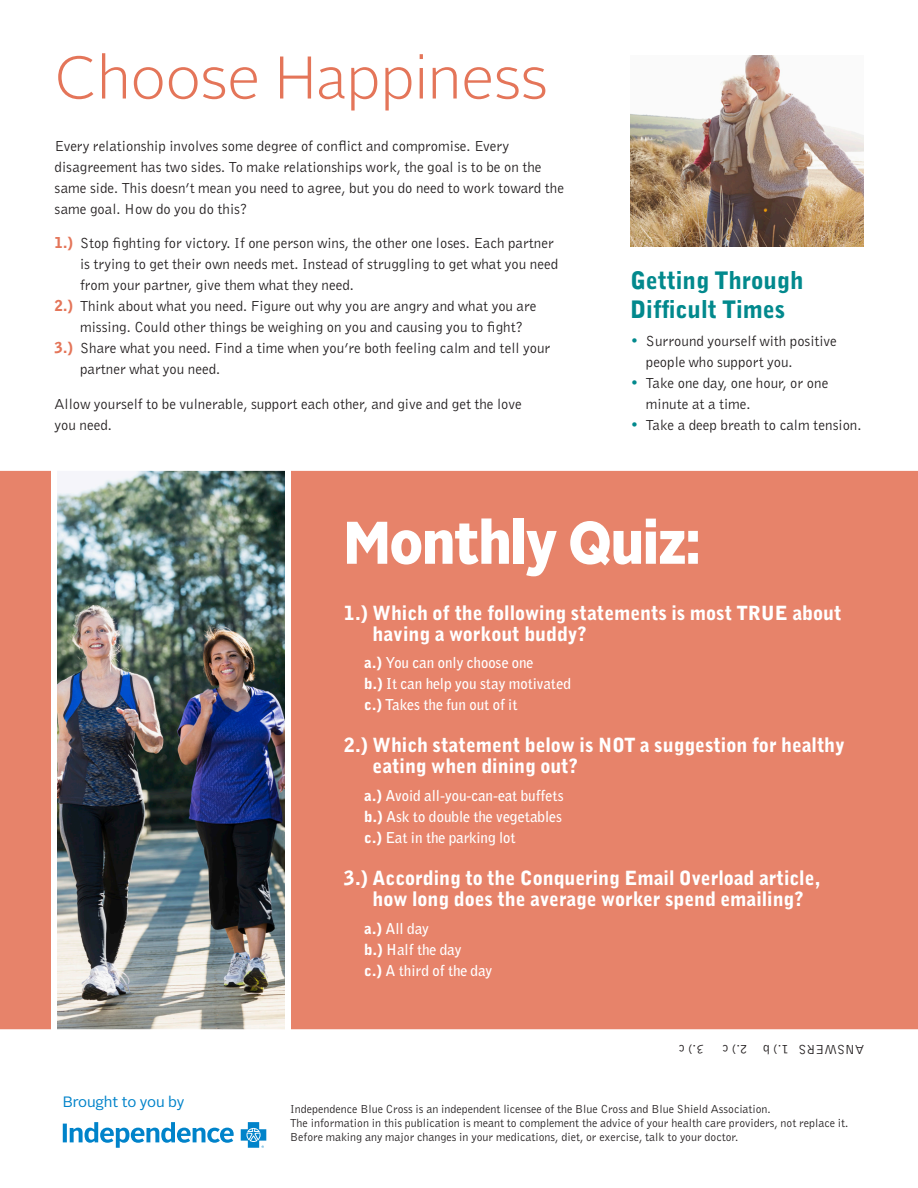
<style>
.page{position:relative;width:918px;height:1188px;background:#fff}
.page>*{position:absolute;margin:0;border:0;box-sizing:border-box;transform-origin:0 0}
.t1{font:300 60px "Alright Sans";letter-spacing:-.01em;color:#e47559}
.t2{font:900 60px "Alright Sans";letter-spacing:-.01em;color:#fff;scale:.89 1}
.t3{font:900 24px/28.8px "Bell Gothic";color:#02898d}
.SUB_HEADS{font:900 19.5px/21px "Bell Gothic";color:#fff}
.SUB_HEADS-2{font:15px/21px "Bell Gothic";color:#231f20}
.SUB_HEADS-3{font:700 15px "Bell Gothic";color:#fff}
.t4{font:15px "Alright Sans";letter-spacing:-.01em;color:#0083ca}
.BODY{font:13.5px "Bell Gothic";color:#231f20}
.t5{font:12px "Bell Gothic";color:#231f20}
.s1{font-weight:900;color:#e47559}
.s2{color:#02898d}
.s3{font-weight:900}
</style>
<div class="page">
<div style="left:0;top:470px;width:918px;height:560px;background:#e7836a"></div>
<img style="left:630px;top:56px;width:234px;height:190px">
<svg style="left:63px;top:1122px;width:203px;height:26px"></svg>
<img style="left:58px;top:472px;width:226px;height:556px">
<div style="left:51px;top:465px;width:240px;height:570px;border:6px solid #fff"></div>
<p class="t1" style="left:55px;top:37px;width:495px">Choose Happiness</p>
<p class="SUB_HEADS-2" style="left:55px;top:135px;width:511px">Every relationship involves some degree of conflict and compromise. Every disagreement has two sides. To make relationships work, the goal is to be on the same side. This doesn’t mean you need to agree, but you do need to work toward the same goal. How do you do this?</p>
<p class="SUB_HEADS-2" style="left:80px;top:232px;width:480px;text-indent:-26px"><span class="s1">1.)</span> Stop fighting for victory. If one person wins, the other one loses. Each partner is trying to get their own needs met. Instead of struggling to get what you need from your partner, give them what they need.</p>
<p class="SUB_HEADS-2" style="left:80px;top:295px;width:458px;text-indent:-26px"><span class="s1">2.)</span> Think about what you need. Figure out why you are angry and what you are missing. Could other things be weighing on you and causing you to fight?</p>
<p class="SUB_HEADS-2" style="left:80px;top:337px;width:472px;text-indent:-26px"><span class="s1">3.)</span> Share what you need. Find a time when you’re both feeling calm and tell your partner what you need.</p>
<p class="SUB_HEADS-2" style="left:55px;top:393px;width:469px">Allow yourself to be vulnerable, support each other, and give and get the love you need.</p>
<p class="t3" style="left:630px;top:267px;width:175px">Getting Through<br>Difficult Times</p>
<p class="SUB_HEADS-2" style="left:646px;top:330px;width:193px;text-indent:-16px"><span class="s2">•</span> Surround yourself with positive people who support you.</p>
<p class="SUB_HEADS-2" style="left:646px;top:372px;width:184px;text-indent:-16px"><span class="s2">•</span> Take one day, one hour, or one minute at a time.</p>
<p class="SUB_HEADS-2" style="left:630px;top:414px;width:233px"><span class="s2">•</span> Take a deep breath to calm tension.</p>
<p class="t2" style="left:344px;top:500px;width:402px">Monthly Quiz:</p>
<p class="SUB_HEADS" style="left:373px;top:603px;width:471px;text-indent:-29px">1.) Which of the following statements is most TRUE about having a workout buddy?</p>
<p class="SUB_HEADS-3" style="left:364px;top:653px;width:171px"><span class="s3">a.)</span> You can only choose one</p>
<p class="SUB_HEADS-3" style="left:364px;top:674px;width:208px"><span class="s3">b.)</span> It can help you stay motivated</p>
<p class="SUB_HEADS-3" style="left:364px;top:695px;width:155px"><span class="s3">c.)</span> Takes the fun out of it</p>
<p class="SUB_HEADS" style="left:373px;top:735px;width:474px;text-indent:-29px">2.) Which statement below is NOT a suggestion for healthy eating when dining out?</p>
<p class="SUB_HEADS-3" style="left:364px;top:785px;width:201px"><span class="s3">a.)</span> Avoid all-you-can-eat buffets</p>
<p class="SUB_HEADS-3" style="left:364px;top:806px;width:199px"><span class="s3">b.)</span> Ask to double the vegetables</p>
<p class="SUB_HEADS-3" style="left:364px;top:827px;width:153px"><span class="s3">c.)</span> Eat in the parking lot</p>
<p class="SUB_HEADS" style="left:344px;top:868px;width:478px;text-align:center">3.) According to the Conquering Email Overload article, how long does the average worker spend emailing?</p>
<p class="SUB_HEADS-3" style="left:364px;top:918px;width:66px"><span class="s3">a.)</span> All day</p>
<p class="SUB_HEADS-3" style="left:364px;top:939px;width:99px"><span class="s3">b.)</span> Half the day</p>
<p class="SUB_HEADS-3" style="left:364px;top:960px;width:130px"><span class="s3">c.)</span> A third of the day</p>
<p class="t4" style="left:63px;top:1091px;width:123px">Brought to you by</p>
<p class="BODY" style="left:704px;top:1058px;width:26px;rotate:-180deg">3.) c</p>
<p class="BODY" style="left:864px;top:1058px;width:143px;rotate:-180deg">ANSWERS 1.) b 2.) c</p>
<p class="t5" style="left:290px;top:1101px;width:482px">Independence Blue Cross is an independent licensee of the Blue Cross and Blue Shield Association.</p>
<p class="t5" style="left:290px;top:1115px;width:560px">The information in this publication is meant to complement the advice of your health care providers, not replace it.</p>
<p class="t5" style="left:290px;top:1130px;width:450px">Before making any major changes in your medications, diet, or exercise, talk to your doctor.</p>
</div>
